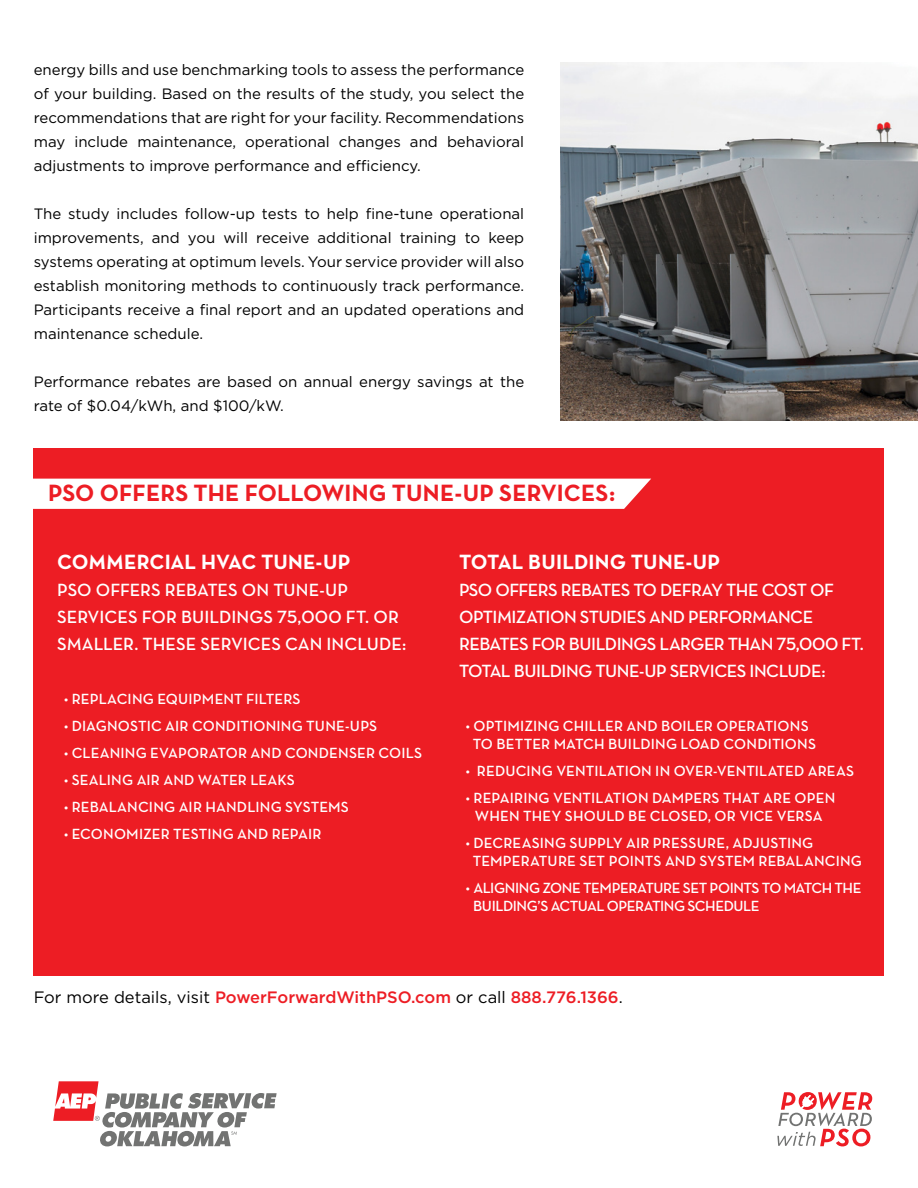
<style>
.page{position:relative;width:918px;height:1188px;background:#fff}
.page>*{position:absolute;margin:0;border:0;box-sizing:border-box;transform-origin:0 0}
.t1{font:700 24px "Neutra Text";letter-spacing:.005em;color:#ed1d24}
.t2{font:21px "Neutra Text Bold Alt";color:#fff}
.t3{font:18px/27px "Neutra Text Demi Alt";letter-spacing:-.025em;color:#fff}
.t4{font:18px/27px "Neutra Text Demi Alt";color:#fff}
.t5{font:500 16.5px "Gotham";color:#ed1d24}
.t6{font:15px/24px "Gotham";color:#000;text-align:justify}
.t7{font:600 15px/18px "Neutra Text";letter-spacing:.005em;color:#fff;text-align:center}
.t8{font:600 15px/18px "Neutra Text";letter-spacing:-.03em;color:#fff}
.s1{font-weight:400;color:#000}
</style>
<div class="page">
<div style="left:34px;top:448px;width:850px;height:527px;background:#ed1d24"></div>
<div style="left:33px;top:479px;width:618px;height:30px;background:#fff"></div>
<img style="left:561px;top:63px;width:357px;height:357px">
<svg style="left:53px;top:1081px;width:224px;height:65px"></svg>
<svg style="left:777px;top:1092px;width:95px;height:54px"></svg>
<p class="t6" style="left:34px;top:57px;width:492px">energy bills and use benchmarking tools to assess the performance of your building. Based on the results of the study, you select the recommendations that are right for your facility. Recommendations may include maintenance, operational changes and behavioral adjustments to improve performance and efficiency.</p>
<p class="t6" style="left:34px;top:201px;width:492px">The study includes follow-up tests to help fine-tune operational improvements, and you will receive additional training to keep systems operating at optimum levels. Your service provider will also establish monitoring methods to continuously track performance.<br>Participants receive a final report and an updated operations and maintenance schedule.</p>
<p class="t6" style="left:34px;top:369px;width:492px">Performance rebates are based on annual energy savings at the rate of $0.04/kWh, and $100/kW.</p>
<h1 class="t1" style="left:48px;top:478px;width:569px">PSO OFFERS THE FOLLOWING TUNE-UP SERVICES:</h1>
<h2 class="t2" style="left:57px;top:549px;width:295px">COMMERCIAL HVAC TUNE-UP</h2>
<p class="t4" style="left:57px;top:576px;width:351px">PSO OFFERS REBATES ON TUNE-UP<br>SERVICES FOR BUILDINGS 75,000 FT. OR<br>SMALLER. THESE SERVICES CAN INCLUDE:</p>
<p class="t7" style="left:64px;top:690px;width:238px">• REPLACING EQUIPMENT FILTERS</p>
<p class="t7" style="left:64px;top:717px;width:315px">• DIAGNOSTIC AIR CONDITIONING TUNE-UPS</p>
<p class="t7" style="left:64px;top:744px;width:360px">• CLEANING EVAPORATOR AND CONDENSER COILS</p>
<p class="t7" style="left:64px;top:771px;width:232px">• SEALING AIR AND WATER LEAKS</p>
<p class="t7" style="left:64px;top:798px;width:286px">• REBALANCING AIR HANDLING SYSTEMS</p>
<p class="t7" style="left:64px;top:825px;width:259px">• ECONOMIZER TESTING AND REPAIR</p>
<h2 class="t2" style="left:459px;top:549px;width:263px">TOTAL BUILDING TUNE-UP</h2>
<p class="t3" style="left:459px;top:576px;width:406px">PSO OFFERS REBATES TO DEFRAY THE COST OF OPTIMIZATION STUDIES AND PERFORMANCE REBATES FOR BUILDINGS LARGER THAN 75,000 FT.<br>TOTAL BUILDING TUNE-UP SERVICES INCLUDE:</p>
<p class="t7" style="left:466px;top:717px;width:352px">• OPTIMIZING CHILLER AND BOILER OPERATIONS<br>TO BETTER MATCH BUILDING LOAD CONDITIONS</p>
<p class="t7" style="left:466px;top:762px;width:390px">• REDUCING VENTILATION IN OVER-VENTILATED AREAS</p>
<p class="t7" style="left:466px;top:789px;width:371px">• REPAIRING VENTILATION DAMPERS THAT ARE OPEN<br>WHEN THEY SHOULD BE CLOSED, OR VICE VERSA</p>
<p class="t7" style="left:473px;top:834px;width:391px;text-align:left;text-indent:-7px">• DECREASING SUPPLY AIR PRESSURE, ADJUSTING<br>TEMPERATURE SET POINTS AND SYSTEM REBALANCING</p>
<p class="t8" style="left:473px;top:879px;width:390px;text-indent:-7px">• ALIGNING ZONE TEMPERATURE SET POINTS TO MATCH THE<br>BUILDING’S ACTUAL OPERATING SCHEDULE</p>
<p class="t5" style="left:34px;top:986px;width:591px"><span class="s1">For more details, visit</span> PowerForwardWithPSO.com <span class="s1">or call</span> 888.776.1366<span class="s1">.</span></p>
</div>
